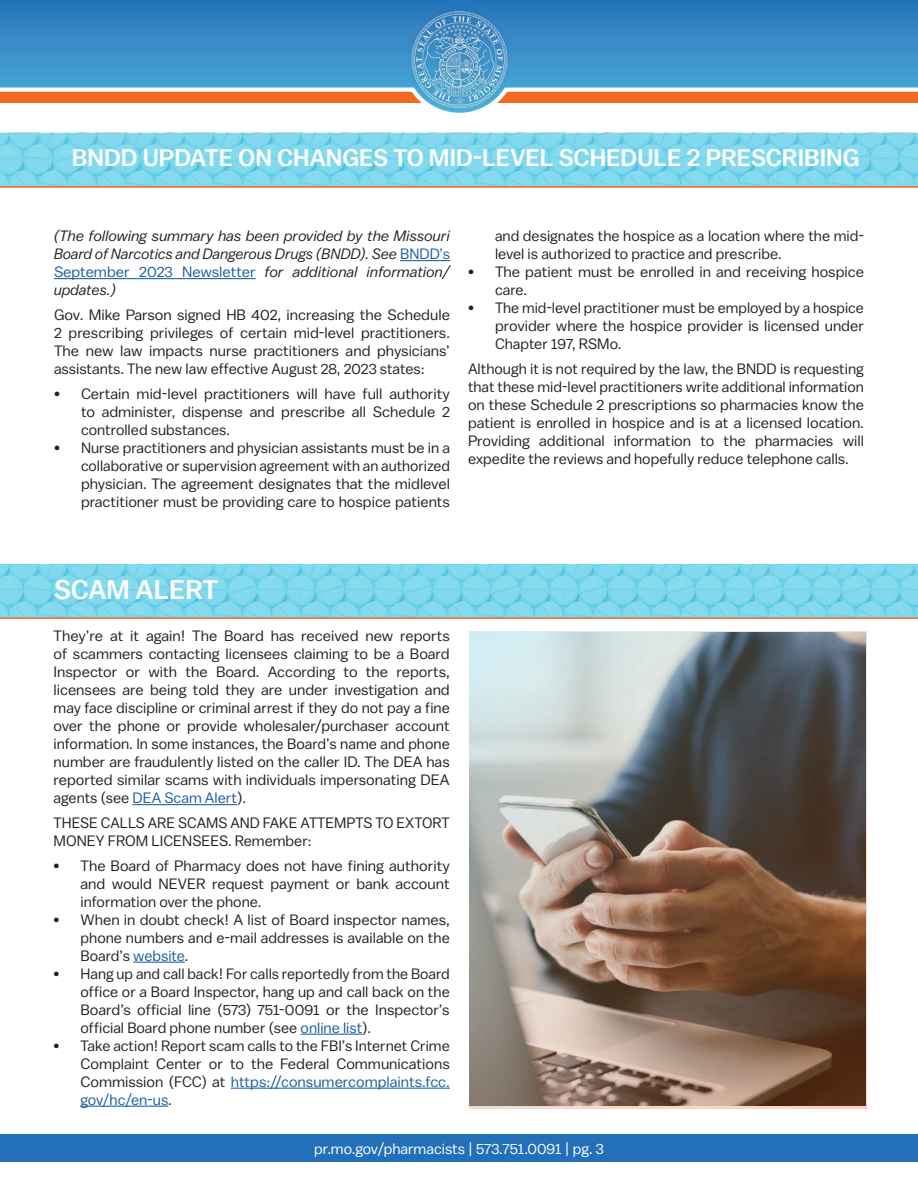
<style>
.page{position:relative;width:918px;height:1188px;background:#fff}
.page>*{position:absolute;margin:0;border:0;box-sizing:border-box;transform-origin:0 0}
.t1{font:500 27px "Balto";color:#fff}
.t2{font:500 24px "Balto";color:#fff}
.Body_Text{font:15px/18px "Balto";color:#231f20;text-align:justify}
.Body_Text-2{font:italic 15px/18px "Balto";color:#231f20;text-align:justify}
.t3{font:15px "Balto";color:#fff}
.s1{font-style:normal;color:#175d9e}
.s2{color:#175d9e}
</style>
<div class="page">
<div style="left:0;top:1134px;width:918px;height:27px;background:#2370b9"></div>
<svg style="left:0;top:0;width:918px;height:103px;background:#538db7"></svg>
<div style="left:404px;top:3px;width:111px;height:113px;background:#231f20;opacity:.33"></div>
<img style="left:410px;top:10px;width:99px;height:99px">
<hr style="left:400px;top:260px;width:50px;height:1px;background:#175d9e">
<hr style="left:54px;top:278px;width:202px;height:1px;background:#175d9e">
<svg style="left:0;top:133px;width:918px;height:53px;background:#7cd6eb"></svg>
<svg style="left:0;top:564px;width:918px;height:53px;background:#7cd6eb"></svg>
<hr style="left:0;top:186px;width:918px;height:2px;background:#f36821">
<hr style="left:0;top:617px;width:918px;height:2px;background:#f36821">
<hr style="left:132px;top:804px;width:105px;height:1px;background:#175d9e">
<hr style="left:133px;top:962px;width:52px;height:1px;background:#175d9e">
<hr style="left:301px;top:1034px;width:61px;height:1px;background:#175d9e">
<hr style="left:231px;top:1088px;width:219px;height:1px;background:#175d9e">
<hr style="left:81px;top:1106px;width:87px;height:1px;background:#175d9e">
<img style="left:469px;top:631px;width:397px;height:477px">
<p class="t2" style="left:72px;top:143px;width:789px">BNDD UPDATE ON CHANGES TO MID-LEVEL SCHEDULE 2 PRESCRIBING</p>
<p class="Body_Text-2" style="left:54px;top:227px;width:398px">(The following summary has been provided by the Missouri Board of Narcotics and Dangerous Drugs (BNDD). See <span class="s1">BNDD’s September 2023 Newsletter</span> for additional information/ updates.)</p>
<p class="Body_Text" style="left:54px;top:305px;width:398px">Gov. Mike Parson signed HB 402, increasing the Schedule 2 prescribing privileges of certain mid-level practitioners.<br>The new law impacts nurse practitioners and physicians’ assistants. The new law effective August 28, 2023 states:</p>
<p class="Body_Text" style="left:81px;top:384px;width:371px;text-indent:-27px">• Certain mid-level practitioners will have full authority to administer, dispense and prescribe all Schedule 2 controlled substances.</p>
<p class="Body_Text" style="left:81px;top:438px;width:371px;text-indent:-27px">• Nurse practitioners and physician assistants must be in a collaborative or supervision agreement with an authorized physician. The agreement designates that the midlevel practitioner must be providing care to hospice patients</p>
<p class="Body_Text" style="left:495px;top:227px;width:370px">and designates the hospice as a location where the mid&shy;level is authorized to practice and prescribe.</p>
<p class="Body_Text" style="left:495px;top:263px;width:371px;text-indent:-27px">• The patient must be enrolled in and receiving hospice care.</p>
<p class="Body_Text" style="left:495px;top:299px;width:371px;text-indent:-27px">• The mid-level practitioner must be employed by a hospice provider where the hospice provider is licensed under Chapter 197, RSMo.</p>
<p class="Body_Text" style="left:468px;top:359px;width:398px">Although it is not required by the law, the BNDD is requesting that these mid-level practitioners write additional information on these Schedule 2 prescriptions so pharmacies know the patient is enrolled in hospice and is at a licensed location.<br>Providing additional information to the pharmacies will expedite the reviews and hopefully reduce telephone calls.</p>
<p class="t1" style="left:54px;top:573px;width:166px">SCAM ALERT</p>
<p class="Body_Text" style="left:54px;top:627px;width:398px">They’re at it again! The Board has received new reports of scammers contacting licensees claiming to be a Board Inspector or with the Board. According to the reports, licensees are being told they are under investigation and may face discipline or criminal arrest if they do not pay a fine over the phone or provide wholesaler/purchaser account information. In some instances, the Board’s name and phone number are fraudulently listed on the caller ID. The DEA has reported similar scams with individuals impersonating DEA agents (see <span class="s2">DEA Scam Alert</span>).</p>
<p class="Body_Text" style="left:54px;top:813px;width:398px">THESE CALLS ARE SCAMS AND FAKE ATTEMPTS TO EXTORT<br>MONEY FROM LICENSEES. Remember:</p>
<p class="Body_Text" style="left:81px;top:856px;width:371px;text-indent:-27px">• The Board of Pharmacy does not have fining authority and would NEVER request payment or bank account information over the phone.</p>
<p class="Body_Text" style="left:81px;top:910px;width:371px;text-indent:-27px">• When in doubt check! A list of Board inspector names, phone numbers and e-mail addresses is available on the Board’s <span class="s2">website</span>.</p>
<p class="Body_Text" style="left:81px;top:964px;width:371px;text-indent:-27px">• Hang up and call back! For calls reportedly from the Board office or a Board Inspector, hang up and call back on the Board’s official line (573) 751-0091 or the Inspector’s official Board phone number (see <span class="s2">online list</span>).</p>
<p class="Body_Text" style="left:81px;top:1036px;width:371px;text-indent:-27px">• Take action! Report scam calls to the FBI’s Internet Crime Complaint Center or to the Federal Communications Commission (FCC) at <span class="s2">https://consumercomplaints.fcc. gov/hc/en-us</span>.</p>
<p class="t3" style="left:314px;top:1139px;width:291px">pr.mo.gov/pharmacists | 573.751.0091 | pg. 3</p>
</div>
